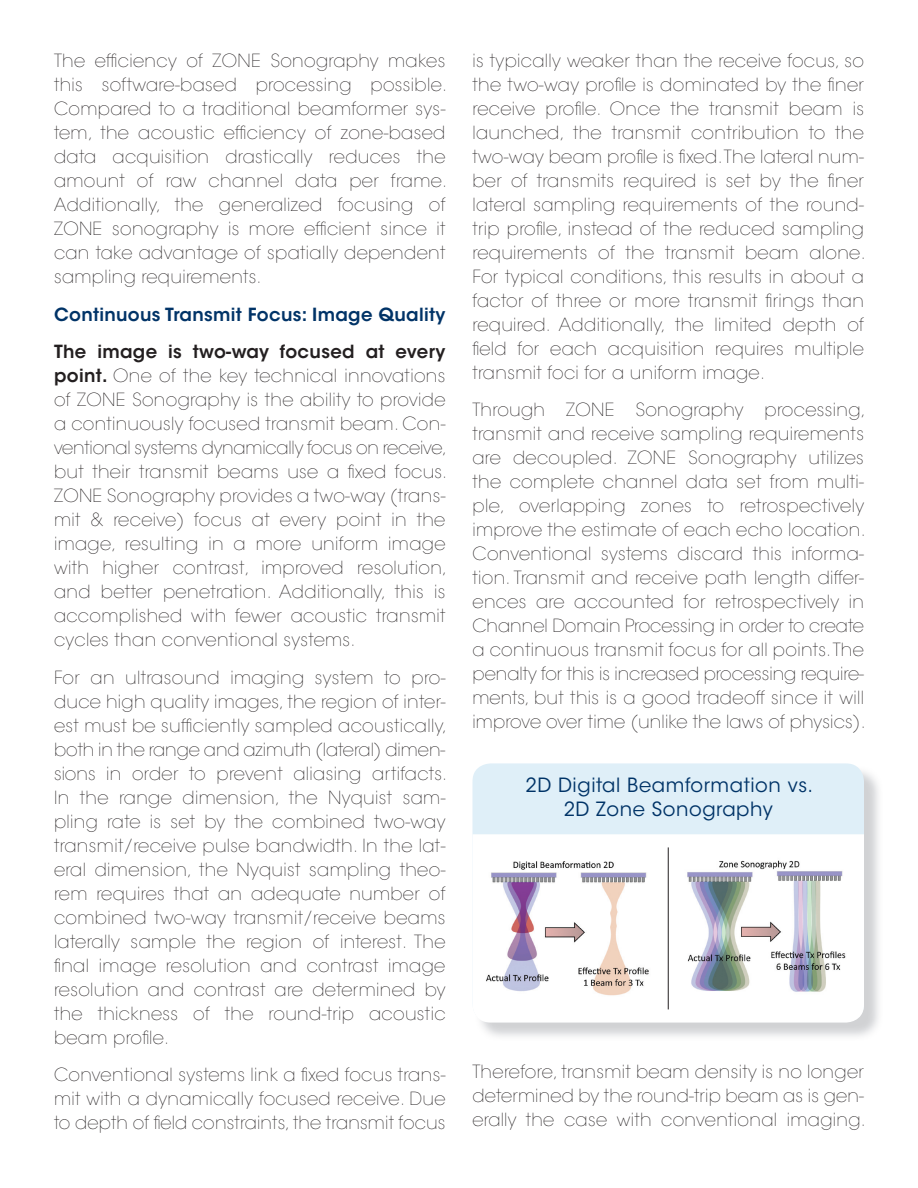
<style>
.page{position:relative;width:918px;height:1188px;background:#fff}
.page>*{position:absolute;margin:0;border:0;box-sizing:border-box;transform-origin:0 0}
.t1{font:19.5px/24px "ITC Avant Garde Std";letter-spacing:.03em;color:#003367;text-align:center}
.t2{font:200 18px/24px "ITC Avant Garde Std";letter-spacing:.02em;color:#231f20;text-align:justify}
.t3{font:600 18px "ITC Avant Garde Std";letter-spacing:.02em;color:#003367}
.s1{font-weight:600}
</style>
<div class="page">
<div style="left:473px;top:763px;width:391px;height:259px;background:#dfeff8;border-radius:18px"></div>
<div style="left:472px;top:834px;width:392px;height:189px;background:#fff"></div>
<img style="left:481px;top:856px;width:178px;height:145px">
<img style="left:676px;top:856px;width:179px;height:139px">
<hr style="left:668px;top:847px;width:1px;height:162px;background:#231f20">
<p class="t2" style="left:54px;top:49px;width:395px">The efficiency of ZONE Sonography makes this software-based processing possible.<br>Compared to a traditional beamformer sys&shy;tem, the acoustic efficiency of zone-based data acquisition drastically reduces the amount of raw channel data per frame.<br>Additionally, the generalized focusing of ZONE sonography is more efficient since it can take advantage of spatially dependent sampling requirements.</p>
<p class="t3" style="left:54px;top:303px;width:393px">Continuous Transmit Focus: Image Quality</p>
<p class="t2" style="left:54px;top:340px;width:395px"><span class="s1">The image is two-way focused at every point.</span> One of the key technical innovations of ZONE Sonography is the ability to provide a continuously focused transmit beam. Con&shy;ventional systems dynamically focus on receive, but their transmit beams use a fixed focus.<br>ZONE Sonography provides a two-way (trans&shy;mit &amp; receive) focus at every point in the image, resulting in a more uniform image with higher contrast, improved resolution, and better penetration. Additionally, this is accomplished with fewer acoustic transmit cycles than conventional systems.</p>
<p class="t2" style="left:54px;top:666px;width:395px">For an ultrasound imaging system to pro&shy;duce high quality images, the region of inter&shy;est must be sufficiently sampled acoustically, both in the range and azimuth (lateral) dimen&shy;sions in order to prevent aliasing artifacts.<br>In the range dimension, the Nyquist sam&shy;pling rate is set by the combined two-way transmit/receive pulse bandwidth. In the lat&shy;eral dimension, the Nyquist sampling theo&shy;rem requires that an adequate number of combined two-way transmit/receive beams laterally sample the region of interest. The final image resolution and contrast image resolution and contrast are determined by the thickness of the round-trip acoustic beam profile.</p>
<p class="t2" style="left:54px;top:1063px;width:393px">Conventional systems link a fixed focus trans&shy;mit with a dynamically focused receive. Due to depth of field constraints, the transmit focus</p>
<p class="t2" style="left:472px;top:49px;width:395px">is typically weaker than the receive focus, so the two-way profile is dominated by the finer receive profile. Once the transmit beam is launched, the transmit contribution to the two-way beam profile is fixed. The lateral num&shy;ber of transmits required is set by the finer lateral sampling requirements of the round&shy;trip profile, instead of the reduced sampling requirements of the transmit beam alone.<br>For typical conditions, this results in about a factor of three or more transmit firings than required. Additionally, the limited depth of field for each acquisition requires multiple transmit foci for a uniform image.</p>
<p class="t2" style="left:472px;top:398px;width:395px">Through ZONE Sonography processing, transmit and receive sampling requirements are decoupled. ZONE Sonography utilizes the complete channel data set from multi&shy;ple, overlapping zones to retrospectively improve the estimate of each echo location.<br>Conventional systems discard this informa&shy;tion. Transmit and receive path length differ&shy;ences are accounted for retrospectively in Channel Domain Processing in order to create a continuous transmit focus for all points. The penalty for this is increased processing require&shy;ments, but this is a good tradeoff since it will improve over time (unlike the laws of physics).</p>
<p class="t1" style="left:526px;top:773px;width:289px">2D Digital Beamformation vs.<br>2D Zone Sonography</p>
<p class="t2" style="left:472px;top:1060px;width:395px">Therefore, transmit beam density is no longer determined by the round-trip beam as is gen&shy;erally the case with conventional imaging.</p>
</div>
